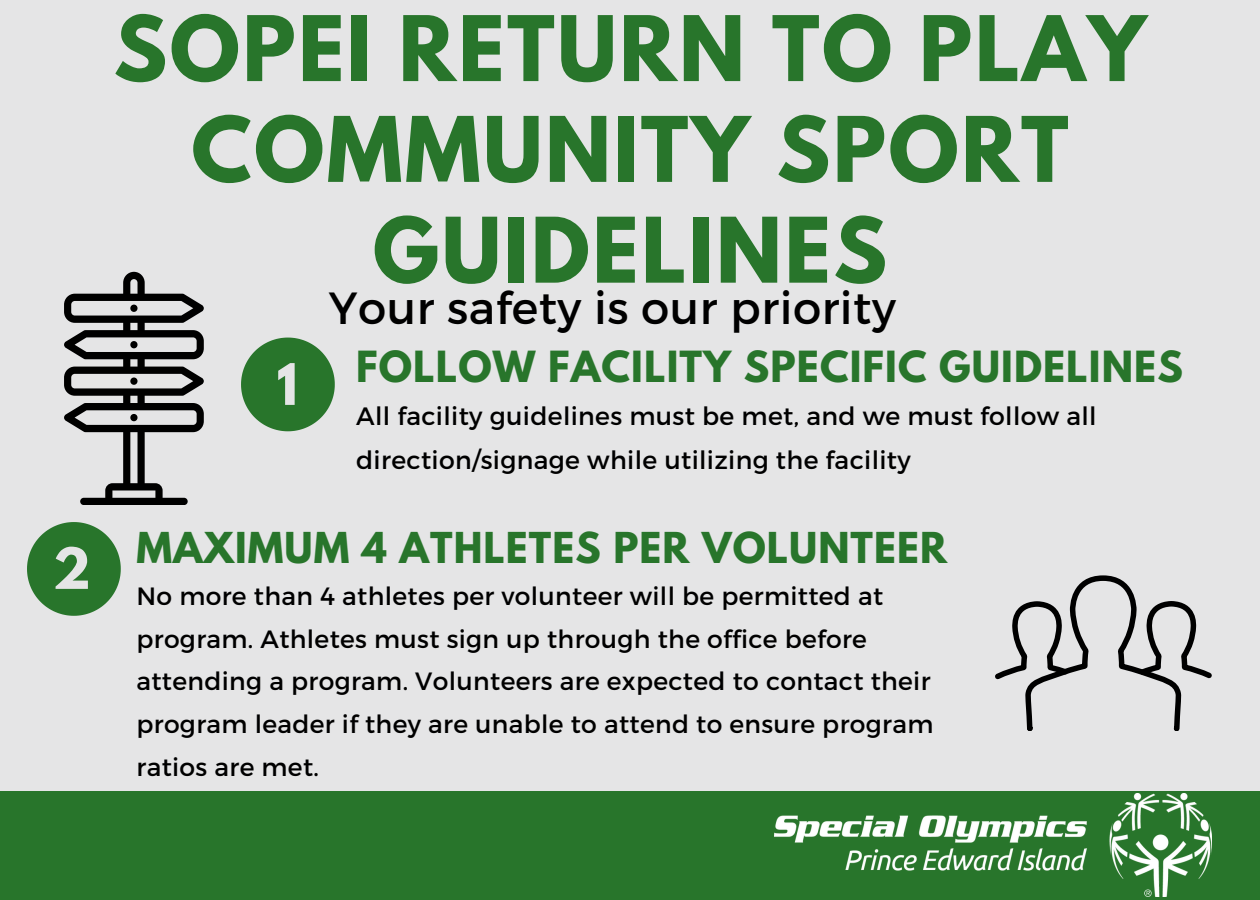
<style>
.page{position:relative;width:1260px;height:900px;background:#e5e5e6}
.page>*{position:absolute;margin:0;border:0;box-sizing:border-box;transform-origin:0 0}
.t1{font:700 80px/100.8px "League Spartan";letter-spacing:.03em;color:#28752b;text-align:center}
.t2{font:700 50.75px "League Spartan";color:#e5e5e6}
.t3{font:700 50.25px "League Spartan";color:#e5e5e6}
.t4{font:45px "Montserrat";letter-spacing:.01em;color:#000}
.t5{font:700 38px "League Spartan";letter-spacing:.03em;color:#28752b}
.t6{font:700 37.75px "League Spartan";letter-spacing:.03em;color:#28752b}
.t7{font:25px/42.5px "Montserrat";letter-spacing:.015em;color:#000}
</style>
<div class="page">
<div style="left:0;top:791px;width:1260px;height:109px;background:#28752b"></div>
<img style="left:775px;top:794px;width:437px;height:103px">
<svg style="left:995px;top:575px;width:217px;height:156px"></svg>
<svg style="left:27px;top:522px;width:94px;height:94px"></svg>
<svg style="left:241px;top:338px;width:94px;height:93px"></svg>
<svg style="left:64px;top:272px;width:140px;height:232px"></svg>
<p class="t3" style="left:53px;top:544px;width:39px">2</p>
<p class="t1" style="left:114px;top:9px;width:1034px">SOPEI RETURN TO PLAY<br>COMMUNITY SPORT<br>GUIDELINES</p>
<p class="t2" style="left:277px;top:359px;width:22px">1</p>
<p class="t4" style="left:329px;top:278px;width:569px">Your safety is our priority</p>
<p class="t5" style="left:356px;top:348px;width:828px">FOLLOW FACILITY SPECIFIC GUIDELINES</p>
<p class="t7" style="left:356px;top:393px;width:742px;line-height:43.2px">All facility guidelines must be met, and we must follow all direction/signage while utilizing the facility</p>
<p class="t6" style="left:136px;top:529px;width:812px">MAXIMUM 4 ATHLETES PER VOLUNTEER</p>
<p class="t7" style="left:136px;top:574px;width:798px">No more than 4 athletes per volunteer will be permitted at program. Athletes must sign up through the office before attending a program. Volunteers are expected to contact their program leader if they are unable to attend to ensure program ratios are met.</p>
</div>
